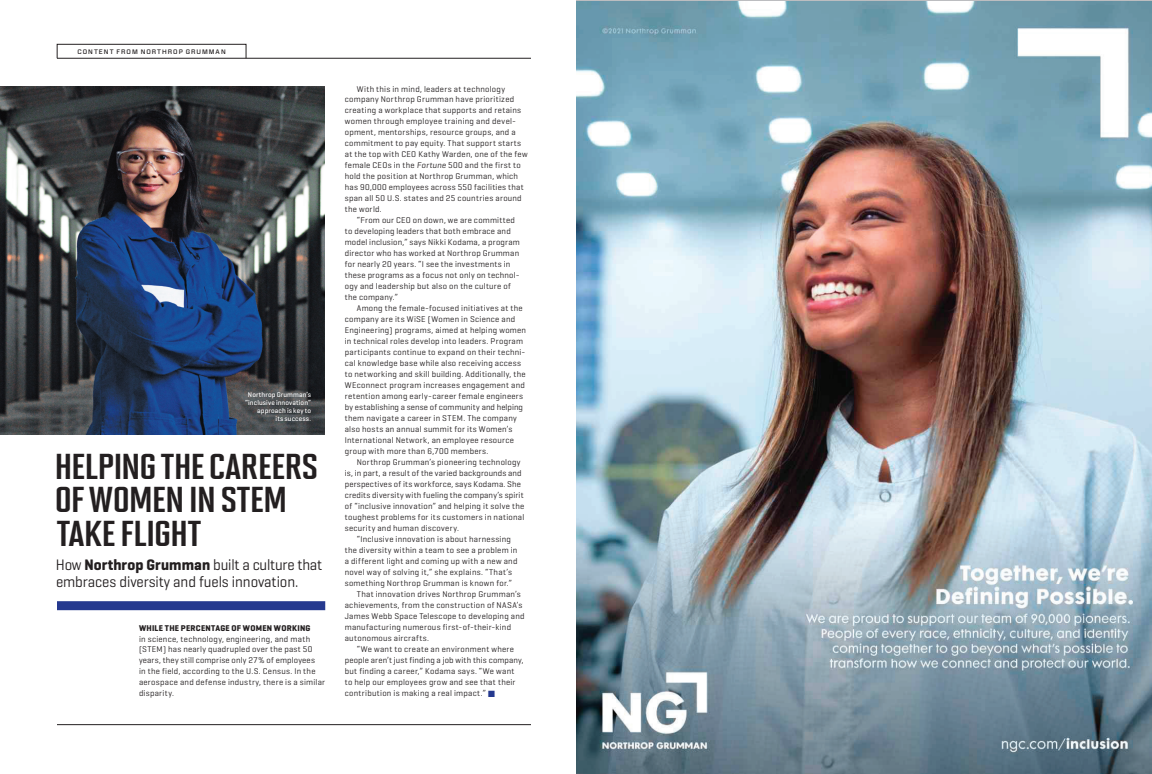
<style>
.page{position:relative;width:1152px;height:774px;background:#fff}
.page>*{position:absolute;margin:0;border:0;box-sizing:border-box;transform-origin:0 0}
.t1{font:36px/33.2px "Solano Gothic MVB Bd SC";letter-spacing:-.03em;color:#231f20;scale:1.17 1}
.t2{font:15.5px/17.3px "Geogrotesque";letter-spacing:-.005em;color:#231f20;scale:.95 1}
.t3{font:8.5px/11px "Geogrotesque";letter-spacing:.03em;color:#231f20}
.t4{font:700 8.5px "Geogrotesque";letter-spacing:.03em;color:#231f20}
.t5{font:500 7px/8px "Geogrotesque";letter-spacing:.015em;color:#fff;text-align:right}
.t6{font:500 6.5px "Forza";letter-spacing:.15em;color:#231f20}
.s1{font-weight:700}
.s2{font-style:italic}
.s3{color:#25398f}
</style>
<div class="page">
<img style="left:0;top:86px;width:325px;height:349px">
<hr style="left:57px;top:58px;width:474px;height:1px;background:#231f20">
<div style="left:57px;top:44px;width:189px;height:14px;border:1px solid #231f20"></div>
<hr style="left:57px;top:724px;width:474px;height:1px;background:#231f20">
<img style="left:576px;top:1px;width:576px;height:773px">
<div style="left:57px;top:601px;width:268px;height:9px;background:#25398f"></div>
<p class="t6" style="left:77px;top:47px;width:150px">CONTENT FROM NORTHROP GRUMMAN</p>
<p class="t5" style="left:245px;top:390px;width:67px">Northrop Grumman’s “inclusive innovation” approach is key to<br>its success.</p>
<h1 class="t1" style="left:54px;top:450px;width:227px">HELPING THE CAREERS<br>OF WOMEN IN STEM<br>TAKE FLIGHT</h1>
<h2 class="t2" style="left:56px;top:555px;width:282px">How <span class="s1">Northrop Grumman</span> built a culture that embraces diversity and fuels innovation.</h2>
<p class="t4" style="left:139px;top:622px;width:173px">WHILE THE PERCENTAGE OF WOMEN WORKING</p>
<p class="t3" style="left:139px;top:633px;width:188px">in science, technology, engineering, and math (STEM) has nearly quadrupled over the past 50 years, they still comprise only 27% of employees<br>in the field, according to the U.S. Census. In the aerospace and defense industry, there is a similar disparity.</p>
<p class="t3" style="left:345px;top:83px;width:184px;text-indent:12px">With this in mind, leaders at technology company Northrop Grumman have prioritized creating a workplace that supports and retains women through employee training and devel&shy;opment, mentorships, resource groups, and a commitment to pay equity. That support starts at the top with CEO Kathy Warden, one of the few female CEOs in the <span class="s2">Fortune</span> 500 and the first to hold the position at Northrop Grumman, which has 90,000 employees across 550 facilities that span all 50 U.S. states and 25 countries around the world.</p>
<p class="t3" style="left:345px;top:215px;width:177px;text-indent:12px">“From our CEO on down, we are committed to developing leaders that both embrace and model inclusion,” says Nikki Kodama, a program director who has worked at Northrop Grumman for nearly 20 years. “I see the investments in these programs as a focus not only on technol&shy;ogy and leadership but also on the culture of the company.”</p>
<p class="t3" style="left:345px;top:303px;width:183px;text-indent:12px">Among the female-focused initiatives at the company are its WiSE (Women in Science and Engineering) programs, aimed at helping women in technical roles develop into leaders. Program participants continue to expand on their techni&shy;cal knowledge base while also receiving access to networking and skill building. Additionally, the WEconnect program increases engagement and retention among early-career female engineers by establishing a sense of community and helping them navigate a career in STEM. The company also hosts an annual summit for its Women’s International Network, an employee resource group with more than 6,700 members.</p>
<p class="t3" style="left:357px;top:457px;width:165px">Northrop Grumman’s pioneering technology</p>
<p class="t3" style="left:345px;top:468px;width:178px">is, in part, a result of the varied backgrounds and</p>
<p class="t3" style="left:345px;top:479px;width:178px">perspectives of its workforce, says Kodama. She</p>
<p class="t3" style="left:345px;top:490px;width:181px">credits diversity with fueling the company’s spirit</p>
<p class="t3" style="left:345px;top:501px;width:181px">of “inclusive innovation” and helping it solve the</p>
<p class="t3" style="left:345px;top:512px;width:181px">toughest problems for its customers in national</p>
<p class="t3" style="left:345px;top:523px;width:116px">security and human discovery.</p>
<p class="t3" style="left:357px;top:534px;width:156px">“Inclusive innovation is about harnessing</p>
<p class="t3" style="left:345px;top:545px;width:174px">the diversity within a team to see a problem in</p>
<p class="t3" style="left:345px;top:556px;width:174px">a different light and coming up with a new and</p>
<p class="t3" style="left:345px;top:567px;width:169px">novel way of solving it,” she explains. “That’s</p>
<p class="t3" style="left:345px;top:578px;width:169px">something Northrop Grumman is known for.”</p>
<p class="t3" style="left:357px;top:589px;width:165px">That innovation drives Northrop Grumman’s</p>
<p class="t3" style="left:345px;top:600px;width:179px">achievements, from the construction of NASA’s</p>
<p class="t3" style="left:345px;top:611px;width:181px">James Webb Space Telescope to developing and</p>
<p class="t3" style="left:345px;top:622px;width:168px">manufacturing numerous first-of-their-kind</p>
<p class="t3" style="left:345px;top:633px;width:86px">autonomous aircrafts.</p>
<p class="t3" style="left:357px;top:644px;width:159px">“We want to create an environment where</p>
<p class="t3" style="left:345px;top:655px;width:180px">people aren’t just finding a job with this company,</p>
<p class="t3" style="left:345px;top:666px;width:171px">but finding a career,” Kodama says. “We want</p>
<p class="t3" style="left:345px;top:677px;width:172px">to help our employees grow and see that their</p>
<p class="t3" style="left:345px;top:688px;width:152px">contribution is making a real impact.” <span class="s3">■</span></p>
</div>
